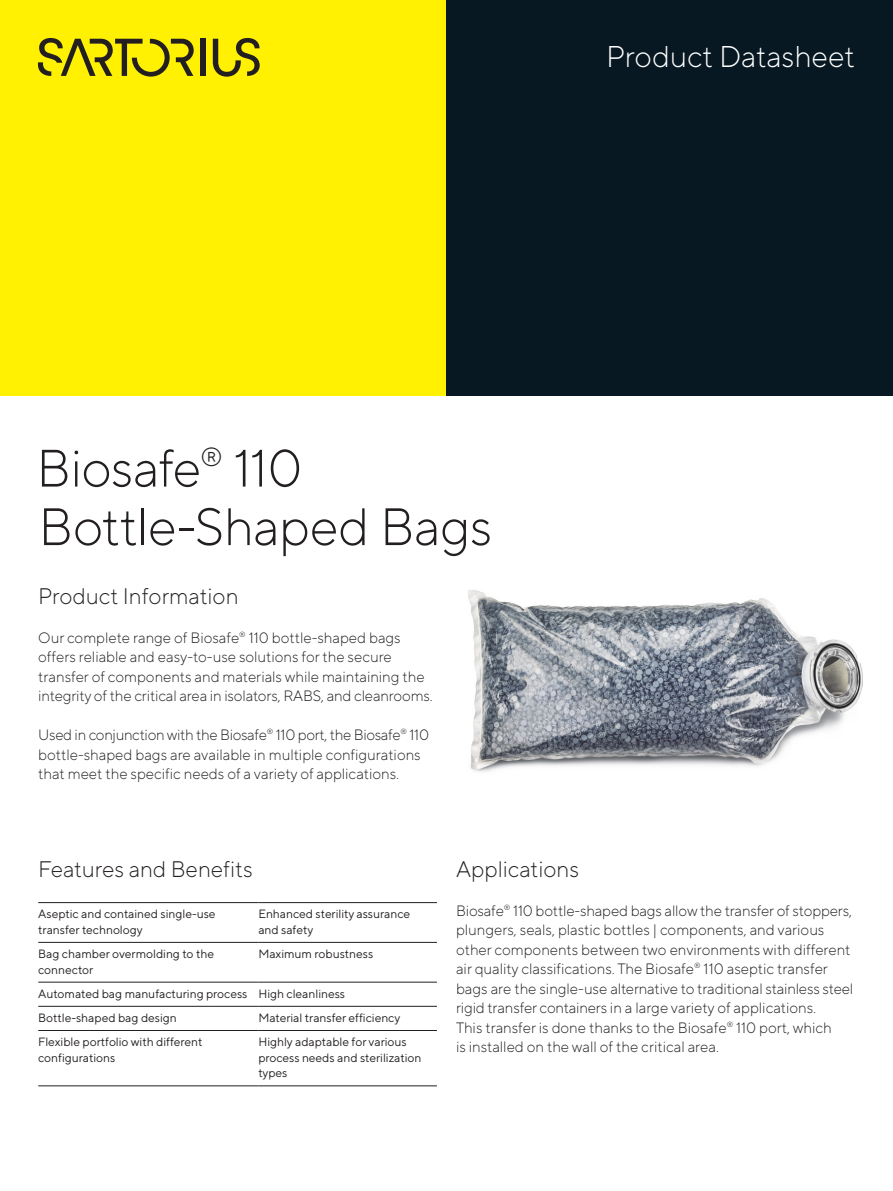
<style>
.page{position:relative;width:893px;height:1191px;background:#fff}
.page>*{position:absolute;margin:0;border:0;box-sizing:border-box;transform-origin:0 0}
.t1{font:300 52.5px/58.5px "TT Norms Pro";letter-spacing:-.01em;color:#231f20}
.t2{font:300 30px "TT Norms Pro";color:#fff}
.t3{font:300 22.5px "TT Norms Pro";color:#231f20}
.t4{font:300 15px/19.5px "TT Norms Pro";color:#231f20}
.t5{font:12px/15.6px "TT Norms Pro";color:#231f20}
</style>
<div class="page">
<div style="left:0;top:0;width:446px;height:395px;background:#fff101"></div>
<div style="left:446px;top:0;width:447px;height:395px;background:#071822"></div>
<div style="left:200px;top:39px;width:5px;height:37px;background:#231f20"></div>
<svg style="left:213px;top:38px;width:47px;height:39px"></svg>
<svg style="left:38px;top:38px;width:156px;height:39px"></svg>
<img style="left:468px;top:590px;width:395px;height:182px">
<hr style="left:38px;top:942px;width:220px;height:1px;background:#231f20">
<hr style="left:258px;top:942px;width:179px;height:1px;background:#231f20">
<hr style="left:38px;top:982px;width:220px;height:1px;background:#231f20">
<hr style="left:258px;top:982px;width:179px;height:1px;background:#231f20">
<hr style="left:38px;top:1006px;width:220px;height:1px;background:#231f20">
<hr style="left:258px;top:1006px;width:179px;height:1px;background:#231f20">
<hr style="left:38px;top:1030px;width:220px;height:1px;background:#231f20">
<hr style="left:258px;top:1030px;width:179px;height:1px;background:#231f20">
<hr style="left:38px;top:1085px;width:220px;height:1px;background:#231f20">
<hr style="left:258px;top:1085px;width:179px;height:1px;background:#231f20">
<hr style="left:38px;top:902px;width:220px;height:1px;background:#231f20">
<hr style="left:258px;top:902px;width:179px;height:1px;background:#231f20">
<h2 class="t2" style="left:606px;top:35px;width:250px">Product Datasheet</h2>
<h1 class="t1" style="left:36px;top:435px;width:458px">Biosafe<sup>®</sup> 110<br>Bottle-Shaped Bags</h1>
<h3 class="t3" style="left:38px;top:579px;width:202px">Product Information</h3>
<p class="t4" style="left:38px;top:626px;width:396px">Our complete range of Biosafe<sup>®</sup> 110 bottle-shaped bags offers reliable and easy-to-use solutions for the secure transfer of components and materials while maintaining the integrity of the critical area in isolators, RABS, and cleanrooms.</p>
<p class="t4" style="left:38px;top:724px;width:392px">Used in conjunction with the Biosafe<sup>®</sup> 110 port, the Biosafe<sup>®</sup> 110 bottle-shaped bags are available in multiple configurations that meet the specific needs of a variety of applications.</p>
<h3 class="t3" style="left:38px;top:852px;width:216px">Features and Benefits</h3>
<p class="t5" style="left:38px;top:905px;width:179px">Aseptic and contained single-use transfer technology</p>
<p class="t5" style="left:258px;top:905px;width:153px">Enhanced sterility assurance and safety</p>
<p class="t5" style="left:38px;top:945px;width:177px">Bag chamber overmolding to the connector</p>
<p class="t5" style="left:258px;top:945px;width:116px">Maximum robustness</p>
<p class="t5" style="left:38px;top:980px;width:308px;line-height:24.2px">Automated bag manufacturing process High cleanliness<br>Bottle-shaped bag design</p>
<p class="t5" style="left:258px;top:1009px;width:144px">Material transfer efficiency</p>
<p class="t5" style="left:38px;top:1033px;width:166px">Flexible portfolio with different configurations</p>
<p class="t5" style="left:258px;top:1033px;width:165px">Highly adaptable for various process needs and sterilization types</p>
<h3 class="t3" style="left:456px;top:852px;width:124px">Applications</h3>
<p class="t4" style="left:456px;top:899px;width:399px">Biosafe<sup>®</sup> 110 bottle-shaped bags allow the transfer of stoppers, plungers, seals, plastic bottles | components, and various other components between two environments with different air quality classifications. The Biosafe<sup>®</sup> 110 aseptic transfer bags are the single-use alternative to traditional stainless steel rigid transfer containers in a large variety of applications.<br>This transfer is done thanks to the Biosafe<sup>®</sup> 110 port, which<br>is installed on the wall of the critical area.</p>
</div>
